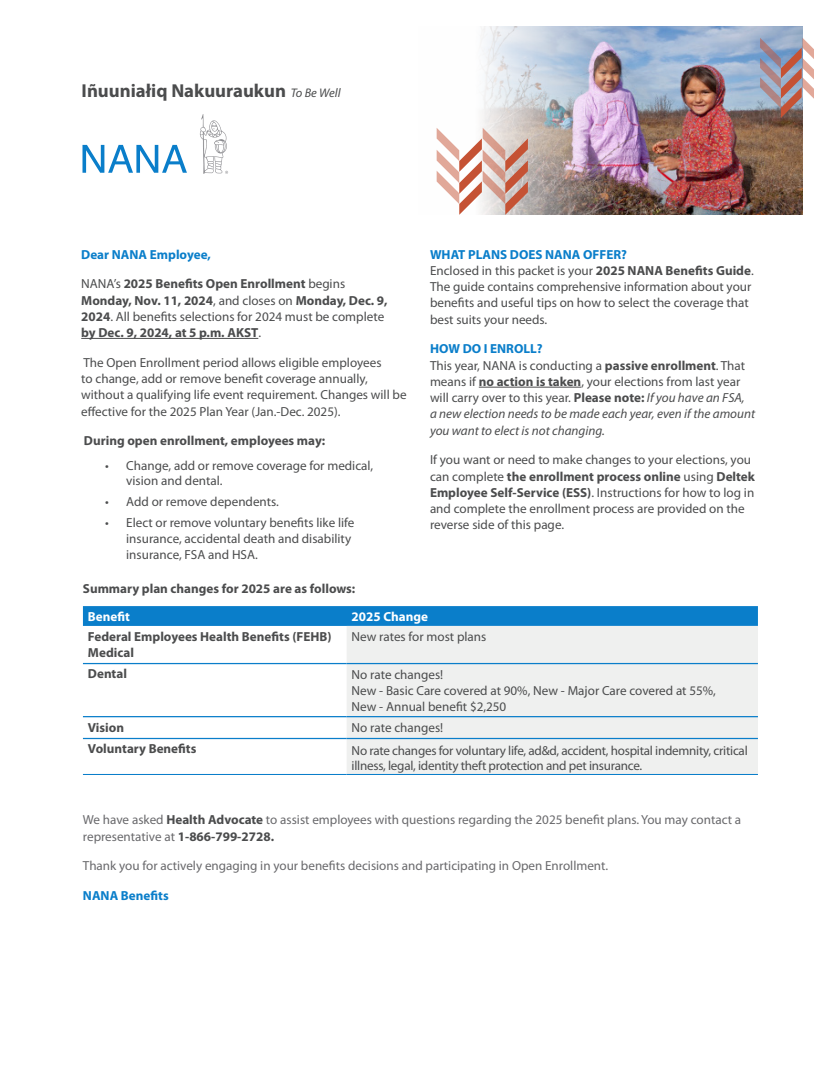
<style>
.page{position:relative;width:840px;height:1065px;background:#fff}
.page>*{position:absolute;margin:0;border:0;box-sizing:border-box;transform-origin:0 0}
.t1{font:700 18.75px "Myriad Pro";color:#4b4c4d}
._2024_Basic_paragraph{font:13.12px/16.2px "Myriad Pro";color:#4b4c4d}
._2024_Basic_paragraph-2{font:700 13.12px/16.2px "Myriad Pro";color:#4b4c4d}
._2024_Basic_paragraph-3{font:italic 13.12px/16.2px "Myriad Pro";color:#4b4c4d}
._2024_Basic_paragraph-4{font:13.12px/16.2px "Myriad Pro";color:#69696c}
._2024_Basic_paragraph-5{font:13.12px/15px "Myriad Pro";letter-spacing:-.02em;color:#4b4c4d}
._2024_Basic_paragraph-6{font:700 13.12px "Myriad Pro";color:#0a7eca}
.t2{font:700 13.12px "Myriad Pro";color:#fff}
.s1{font-weight:400;font-style:italic;font-size:12.5px}
.s2{font-weight:400}
.s3{font-weight:700;color:#0a7eca}
.s4{font-weight:700}
.s5{font-weight:700;font-style:normal;color:#0a7eca}
.s6{font-style:normal}
.s7{font-weight:700;font-style:normal}
.s8{font-weight:700;color:#4b4c4d}
</style>
<div class="page">
<hr style="left:81px;top:338px;width:177px;height:1px;background:#4b4c4d">
<hr style="left:479px;top:387px;width:102px;height:1px;background:#4b4c4d">
<img style="left:436px;top:26px;width:366px;height:189px">
<svg style="left:83px;top:145px;width:104px;height:28px"></svg>
<svg style="left:200px;top:114px;width:28px;height:60px"></svg>
<svg style="left:83px;top:606px;width:675px;height:20px;background:#0c7fca"></svg>
<div style="left:347px;top:626px;width:411px;height:148px;background:#eff0ef"></div>
<hr style="left:83px;top:663px;width:264px;height:1px;background:#0a7eca">
<hr style="left:347px;top:663px;width:411px;height:1px;background:#0a7eca">
<hr style="left:83px;top:716px;width:264px;height:1px;background:#0a7eca">
<hr style="left:347px;top:716px;width:411px;height:1px;background:#0a7eca">
<hr style="left:83px;top:738px;width:264px;height:1px;background:#0a7eca">
<hr style="left:347px;top:738px;width:411px;height:1px;background:#0a7eca">
<hr style="left:83px;top:774px;width:264px;height:1px;background:#0a7eca">
<hr style="left:347px;top:774px;width:411px;height:1px;background:#0a7eca">
<svg style="left:760px;top:38px;width:54px;height:80px;background:#ad9ca3"></svg>
<svg style="left:437px;top:128px;width:91px;height:87px"></svg>
<p class="t1" style="left:82px;top:78px;width:260px">Iñuuniałiq Nakuuraukun <span class="s1">To Be Well</span></p>
<p class="_2024_Basic_paragraph-6" style="left:81px;top:246px;width:131px">Dear NANA Employee,</p>
<p class="_2024_Basic_paragraph-2" style="left:81px;top:275px;width:308px"><span class="s2">NANA’s</span> 2025 Benefits Open Enrollment <span class="s2">begins </span>Monday, Nov. 11, 2024<span class="s2">, and closes on</span> Monday, Dec. 9, 2024<span class="s2">. All benefits selections for 2024 must be complete </span>by Dec. 9, 2024, at 5 p.m. AKST<span class="s2">.</span></p>
<p class="_2024_Basic_paragraph" style="left:81px;top:354px;width:327px">The Open Enrollment period allows eligible employees<br>to change, add or remove benefit coverage annually, without a qualifying life event requirement. Changes will be effective for the 2025 Plan Year (Jan.-Dec. 2025).</p>
<p class="_2024_Basic_paragraph-2" style="left:84px;top:432px;width:243px">During open enrollment, employees may:</p>
<p class="_2024_Basic_paragraph" style="left:126px;top:458px;width:249px;line-height:15px;text-indent:-21px">• Change, add or remove coverage for medical, vision and dental.</p>
<p class="_2024_Basic_paragraph" style="left:105px;top:493px;width:175px">• Add or remove dependents.</p>
<p class="_2024_Basic_paragraph" style="left:126px;top:514px;width:230px;text-indent:-21px">• Elect or remove voluntary benefits like life insurance, accidental death and disability insurance, FSA and HSA.</p>
<p class="_2024_Basic_paragraph" style="left:430px;top:246px;width:325px"><span class="s3">WHAT PLANS DOES NANA OFFER?<br></span>Enclosed in this packet is your <span class="s4">2025 NANA Benefits Guide</span>.<br>The guide contains comprehensive information about your benefits and useful tips on how to select the coverage that best suits your needs.</p>
<p class="_2024_Basic_paragraph-3" style="left:430px;top:341px;width:327px"><span class="s5">HOW DO I ENROLL?<br></span><span class="s6">This year, NANA is conducting a</span> <span class="s7">passive enrollment</span><span class="s6">. That means if</span> <span class="s7">no action is taken</span><span class="s6">, your elections from last year will carry over to this year.</span> <span class="s7">Please note:</span> If you have an FSA,<br>a new election needs to be made each year, even if the amount you want to elect is not changing.</p>
<p class="_2024_Basic_paragraph" style="left:430px;top:452px;width:327px">If you want or need to make changes to your elections, you can complete <span class="s4">the enrollment process online</span> using <span class="s4">Deltek Employee Self-Service (ESS)</span>. Instructions for how to log in and complete the enrollment process are provided on the reverse side of this page.</p>
<p class="_2024_Basic_paragraph-2" style="left:83px;top:580px;width:274px">Summary plan changes for 2025 are as follows:</p>
<p class="t2" style="left:88px;top:608px;width:44px">Benefit</p>
<p class="t2" style="left:352px;top:608px;width:78px">2025 Change</p>
<p class="_2024_Basic_paragraph-2" style="left:88px;top:628px;width:245px">Federal Employees Health Benefits (FEHB)<br>Medical</p>
<p class="_2024_Basic_paragraph" style="left:352px;top:629px;width:136px">New rates for most plans</p>
<p class="_2024_Basic_paragraph-2" style="left:88px;top:665px;width:41px">Dental</p>
<p class="_2024_Basic_paragraph" style="left:352px;top:666px;width:93px">No rate changes!</p>
<p class="_2024_Basic_paragraph" style="left:352px;top:682px;width:366px">New - Basic Care covered at 90%, New - Major Care covered at 55%,</p>
<p class="_2024_Basic_paragraph" style="left:352px;top:698px;width:156px">New - Annual benefit $2,250</p>
<p class="_2024_Basic_paragraph-2" style="left:88px;top:719px;width:38px">Vision</p>
<p class="_2024_Basic_paragraph" style="left:352px;top:719px;width:93px">No rate changes!</p>
<p class="_2024_Basic_paragraph-2" style="left:88px;top:740px;width:110px">Voluntary Benefits</p>
<p class="_2024_Basic_paragraph-5" style="left:352px;top:743px;width:398px">No rate changes for voluntary life, ad&amp;d, accident, hospital indemnity, critical illness, legal, identity theft protection and pet insurance.</p>
<p class="_2024_Basic_paragraph-4" style="left:83px;top:812px;width:660px">We have asked <span class="s8">Health Advocate</span> to assist employees with questions regarding the 2025 benefit plans. You may contact a representative at <span class="s8">1-866-799-2728.</span></p>
<p class="_2024_Basic_paragraph-4" style="left:83px;top:858px;width:527px">Thank you for actively engaging in your benefits decisions and participating in Open Enrollment.</p>
<p class="_2024_Basic_paragraph-6" style="left:83px;top:887px;width:87px">NANA Benefits</p>
</div>
